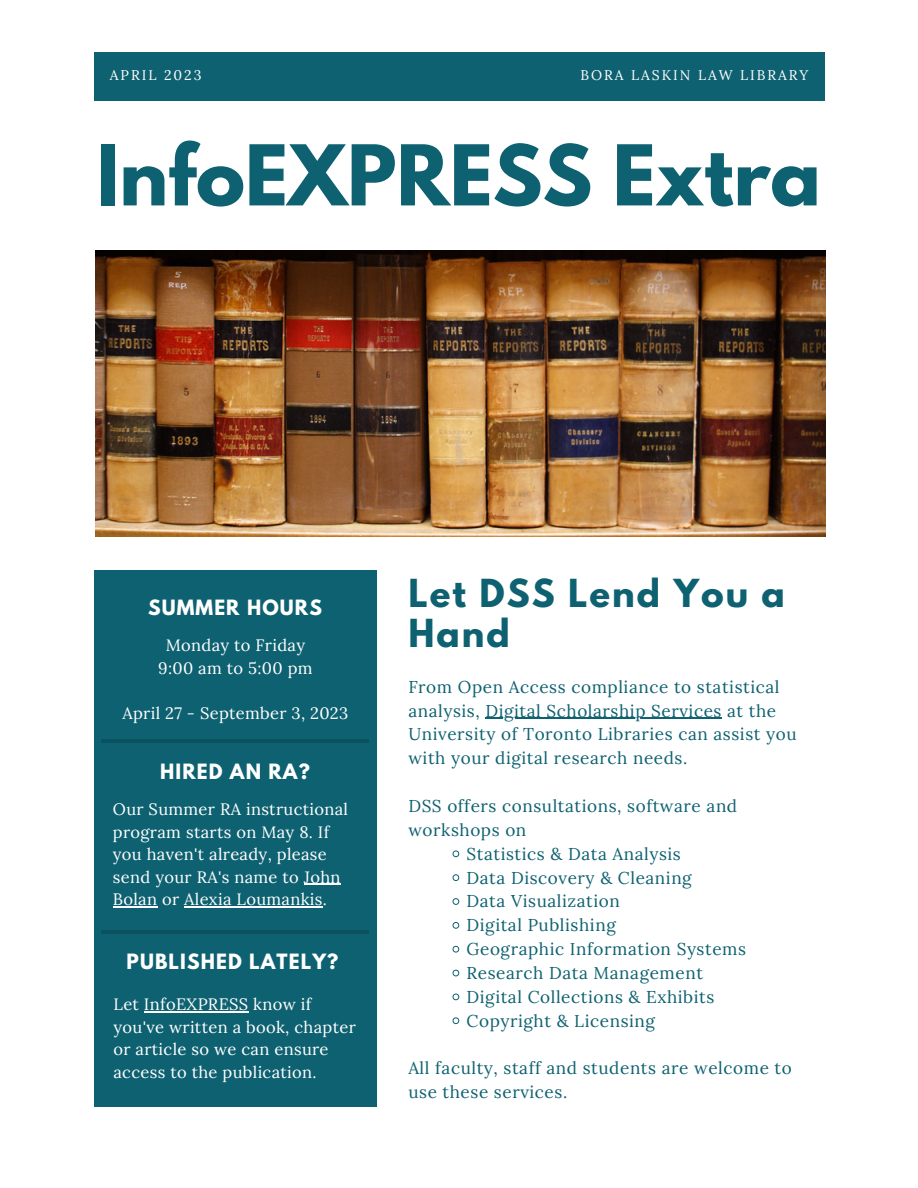
<style>
.page{position:relative;width:918px;height:1188px;background:#fff}
.page>*{position:absolute;margin:0;border:0;box-sizing:border-box;transform-origin:0 0}
.t1{font:700 74.1px "League Spartan";color:#0e6171}
.t2{font:700 34.2px/40.5px "League Spartan";letter-spacing:.06em;color:#0e6171}
.t3{font:700 18.75px "League Spartan";letter-spacing:.06em;color:#fff}
.t4{font:700 18.6px "League Spartan";letter-spacing:.06em;color:#fff}
.t5{font:17.1px/23.9px "Lora";letter-spacing:.035em;color:#0e6171}
.t6{font:16.5px/22.5px "Lora";letter-spacing:.02em;color:#fff}
.t7{font:13.95px "Lora";letter-spacing:.14em;color:#fff}
</style>
<div class="page">
<div style="left:95px;top:53px;width:730px;height:47px;background:#0e6171"></div>
<div style="left:94px;top:570px;width:282px;height:536px;background:#0e6171"></div>
<hr style="left:101px;top:740px;width:268px;height:3px;background:#000">
<hr style="left:101px;top:930px;width:268px;height:4px;background:#0b5260">
<img style="left:95px;top:251px;width:730px;height:286px">
<svg style="left:453px;top:851px;width:6px;height:6px"></svg>
<svg style="left:453px;top:874px;width:6px;height:7px"></svg>
<svg style="left:453px;top:898px;width:6px;height:7px"></svg>
<svg style="left:453px;top:922px;width:6px;height:7px"></svg>
<svg style="left:453px;top:946px;width:6px;height:6px"></svg>
<svg style="left:453px;top:970px;width:6px;height:6px"></svg>
<svg style="left:453px;top:994px;width:6px;height:6px"></svg>
<svg style="left:453px;top:1018px;width:6px;height:6px"></svg>
<hr style="left:485px;top:718px;width:237px;height:1px;background:#0e6171">
<hr style="left:304px;top:884px;width:37px;height:1px;background:#fff">
<hr style="left:113px;top:906px;width:44px;height:1px;background:#fff">
<hr style="left:184px;top:906px;width:139px;height:1px;background:#fff">
<hr style="left:144px;top:1012px;width:105px;height:1px;background:#fff">
<p class="t7" style="left:110px;top:66px;width:93px">APRIL 2023</p>
<p class="t7" style="left:581px;top:66px;width:229px">BORA LASKIN LAW LIBRARY</p>
<h1 class="t1" style="left:96px;top:139px;width:726px">InfoEXPRESS Extra</h1>
<p class="t3" style="left:148px;top:598px;width:175px">SUMMER HOURS</p>
<p class="t6" style="left:158px;top:634px;width:156px;text-align:center">Monday to Friday<br>9:00 am to 5:00 pm</p>
<p class="t6" style="left:122px;top:702px;width:227px">April 27 - September 3, 2023</p>
<p class="t3" style="left:160px;top:762px;width:151px">HIRED AN RA?</p>
<p class="t6" style="left:113px;top:798px;width:237px">Our Summer RA instructional program starts on May 8. If you haven't already, please send your RA's name to John<br>Bolan or Alexia Loumankis.</p>
<p class="t4" style="left:126px;top:952px;width:213px">PUBLISHED LATELY?</p>
<p class="t6" style="left:113px;top:993px;width:244px">Let InfoEXPRESS know if you've written a book, chapter or article so we can ensure access to the publication.</p>
<h2 class="t2" style="left:408px;top:577px;width:378px">Let DSS Lend You a<br>Hand</h2>
<p class="t5" style="left:408px;top:675px;width:390px">From Open Access compliance to statistical analysis, Digital Scholarship Services at the University of Toronto Libraries can assist you with your digital research needs.</p>
<p class="t5" style="left:408px;top:794px;width:330px">DSS offers consultations, software and workshops on</p>
<p class="t5" style="left:467px;top:842px;width:281px">Statistics &amp; Data Analysis<br>Data Discovery &amp; Cleaning<br>Data Visualization<br>Digital Publishing<br>Geographic Information Systems<br>Research Data Management<br>Digital Collections &amp; Exhibits<br>Copyright &amp; Licensing</p>
<p class="t5" style="left:408px;top:1056px;width:385px">All faculty, staff and students are welcome to use these services.</p>
</div>
